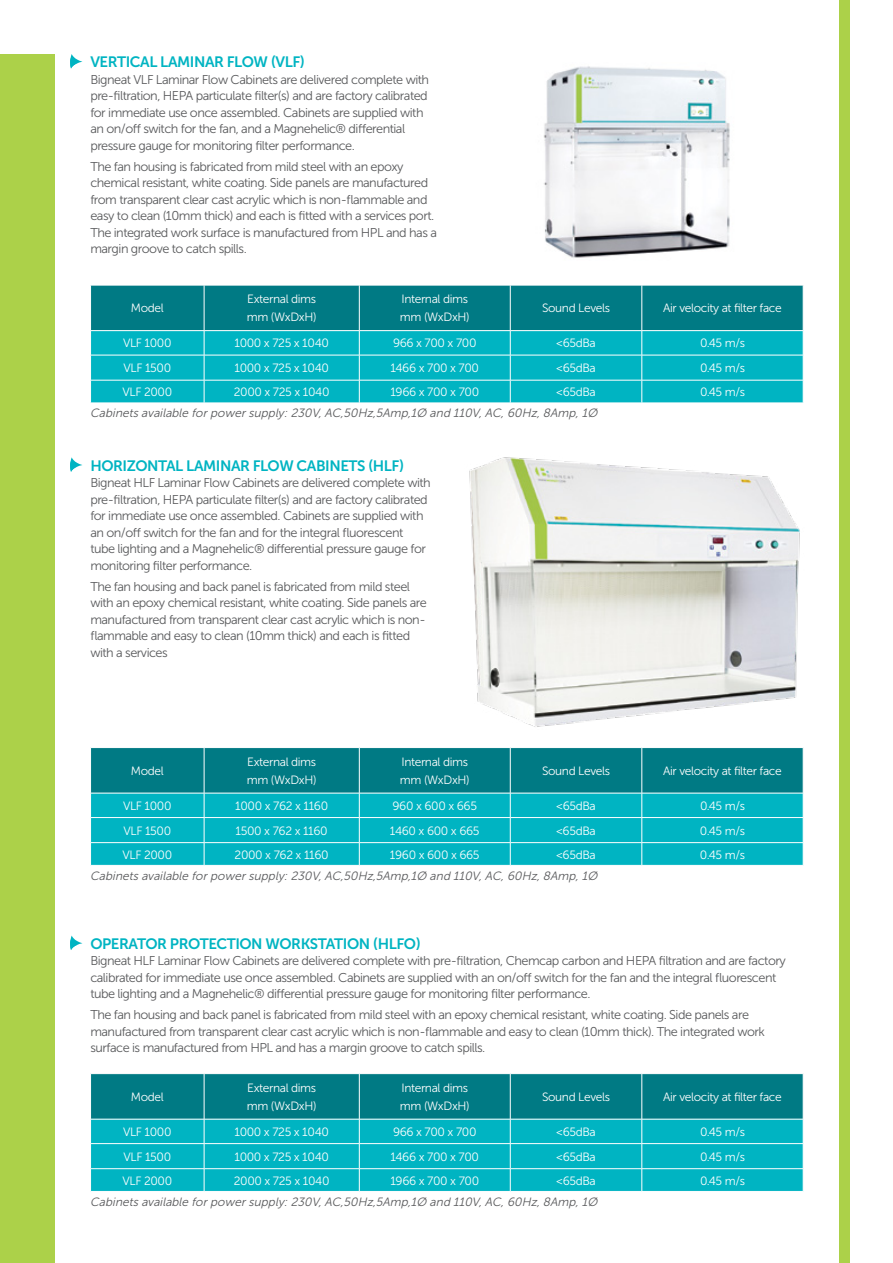
<style>
.page{position:relative;width:893px;height:1263px;background:#fff}
.page>*{position:absolute;margin:0;border:0;box-sizing:border-box;transform-origin:0 0}
.t1{font:15px "Museo Sans 700";letter-spacing:-.03em;color:#00b4c2}
.t2{font:12.75px/16.5px "Museo Sans 300";letter-spacing:-.04em;color:#58595b}
.t3{font:12px/18px "Museo Sans 300";letter-spacing:-.03em;color:#fff}
.t4{font:italic 12px "Museo Sans 300";color:#58595b}
</style>
<div class="page">
<img style="left:543px;top:66px;width:187px;height:192px">
<img style="left:469px;top:457px;width:331px;height:270px">
<div style="left:839px;top:0;width:10px;height:1263px;background:#acd149"></div>
<div style="left:0;top:54px;width:54px;height:1209px;background:#acd149"></div>
<svg style="left:90px;top:285px;width:714px;height:118px;background:#15a5b1"></svg>
<svg style="left:90px;top:747px;width:714px;height:118px;background:#15a5b0"></svg>
<svg style="left:90px;top:1073px;width:714px;height:118px;background:#15a5b0"></svg>
<svg style="left:70px;top:54px;width:12px;height:15px"></svg>
<svg style="left:70px;top:457px;width:12px;height:15px"></svg>
<svg style="left:70px;top:935px;width:12px;height:15px"></svg>
<p class="t1" style="left:90px;top:54px;width:216px">VERTICAL LAMINAR FLOW (VLF)</p>
<p class="t2" style="left:90px;top:71px;width:340px">Bigneat VLF Laminar Flow Cabinets are delivered complete with pre-filtration, HEPA particulate filter(s) and are factory calibrated for immediate use once assembled. Cabinets are supplied with an on/off switch for the fan, and a Magnehelic® differential pressure gauge for monitoring filter performance.</p>
<p class="t2" style="left:90px;top:158px;width:348px">The fan housing is fabricated from mild steel with an epoxy chemical resistant, white coating. Side panels are manufactured from transparent clear cast acrylic which is non-flammable and easy to clean (10mm thick) and each is fitted with a services port.<br>The integrated work surface is manufactured from HPL and has a margin groove to catch spills.</p>
<p class="t3" style="left:131px;top:299px;width:34px">Model</p>
<p class="t3" style="left:247px;top:290px;width:71px">External dims mm (WxDxH)</p>
<p class="t3" style="left:400px;top:290px;width:71px">Internal dims mm (WxDxH)</p>
<p class="t3" style="left:542px;top:299px;width:70px">Sound Levels</p>
<p class="t3" style="left:663px;top:299px;width:120px">Air velocity at filter face</p>
<p class="t3" style="left:123px;top:334px;width:50px">VLF 1000</p>
<p class="t3" style="left:234px;top:334px;width:96px">1000 x 725 x 1040</p>
<p class="t3" style="left:393px;top:334px;width:85px">966 x 700 x 700</p>
<p class="t3" style="left:556px;top:334px;width:41px">&lt;65dBa</p>
<p class="t3" style="left:700px;top:334px;width:47px">0.45 m/s</p>
<p class="t3" style="left:123px;top:359px;width:49px">VLF 1500</p>
<p class="t3" style="left:234px;top:359px;width:96px">1000 x 725 x 1040</p>
<p class="t3" style="left:390px;top:359px;width:90px">1466 x 700 x 700</p>
<p class="t3" style="left:556px;top:359px;width:41px">&lt;65dBa</p>
<p class="t3" style="left:700px;top:359px;width:47px">0.45 m/s</p>
<p class="t3" style="left:122px;top:383px;width:51px">VLF 2000</p>
<p class="t3" style="left:234px;top:383px;width:97px">2000 x 725 x 1040</p>
<p class="t3" style="left:390px;top:383px;width:90px">1966 x 700 x 700</p>
<p class="t3" style="left:556px;top:383px;width:41px">&lt;65dBa</p>
<p class="t3" style="left:700px;top:383px;width:47px">0.45 m/s</p>
<p class="t4" style="left:90px;top:407px;width:511px">Cabinets available forpowersupply :230V,AC,50Hz,5Amp,1Ø and 110V,AC,60Hz,8Amp,1Ø</p>
<p class="t1" style="left:90px;top:457px;width:315px">HORIZONTAL LAMINAR FLOW CABINETS (HLF)</p>
<p class="t2" style="left:90px;top:475px;width:342px">Bigneat HLF Laminar Flow Cabinets are delivered complete with pre-filtration, HEPA particulate filter(s) and are factory calibrated for immediate use once assembled. Cabinets are supplied with an on/off switch for the fan and for the integral fluorescent tube lighting and a Magnehelic® differential pressure gauge for monitoring filter performance.</p>
<p class="t2" style="left:90px;top:578px;width:338px">The fan housing and back panel is fabricated from mild steel with an epoxy chemical resistant, white coating. Side panels are manufactured from transparent clear cast acrylic which is non&shy;flammable and easy to clean (10mm thick) and each is fitted with a services</p>
<p class="t3" style="left:131px;top:762px;width:34px">Model</p>
<p class="t3" style="left:247px;top:753px;width:71px">External dims mm (WxDxH)</p>
<p class="t3" style="left:400px;top:753px;width:71px">Internal dims mm (WxDxH)</p>
<p class="t3" style="left:542px;top:762px;width:70px">Sound Levels</p>
<p class="t3" style="left:663px;top:762px;width:120px">Air velocity at filter face</p>
<p class="t3" style="left:123px;top:797px;width:50px">VLF 1000</p>
<p class="t3" style="left:235px;top:797px;width:95px">1000 x 762 x 1160</p>
<p class="t3" style="left:392px;top:797px;width:86px">960 x 600 x 665</p>
<p class="t3" style="left:556px;top:797px;width:41px">&lt;65dBa</p>
<p class="t3" style="left:700px;top:797px;width:47px">0.45 m/s</p>
<p class="t3" style="left:123px;top:821px;width:49px">VLF 1500</p>
<p class="t3" style="left:236px;top:821px;width:94px">1500 x 762 x 1160</p>
<p class="t3" style="left:390px;top:821px;width:91px">1460 x 600 x 665</p>
<p class="t3" style="left:556px;top:821px;width:41px">&lt;65dBa</p>
<p class="t3" style="left:700px;top:821px;width:47px">0.45 m/s</p>
<p class="t3" style="left:122px;top:845px;width:51px">VLF 2000</p>
<p class="t3" style="left:235px;top:845px;width:96px">2000 x 762 x 1160</p>
<p class="t3" style="left:390px;top:845px;width:91px">1960 x 600 x 665</p>
<p class="t3" style="left:556px;top:845px;width:41px">&lt;65dBa</p>
<p class="t3" style="left:700px;top:845px;width:47px">0.45 m/s</p>
<p class="t4" style="left:90px;top:869px;width:511px">Cabinets available forpowersupply :230V,AC,50Hz,5Amp,1Ø and 110V,AC,60Hz,8Amp,1Ø</p>
<p class="t1" style="left:90px;top:935px;width:332px">OPERATOR PROTECTION WORKSTATION (HLFO)</p>
<p class="t2" style="left:90px;top:953px;width:697px">Bigneat HLF Laminar Flow Cabinets are delivered complete with pre-filtration, Chemcap carbon and HEPA filtration and are factory calibrated for immediate use once assembled. Cabinets are supplied with an on/off switch for the fan and the integral fluorescent tube lighting and a Magnehelic® differential pressure gauge for monitoring filter performance.</p>
<p class="t2" style="left:90px;top:1007px;width:676px">The fan housing and back panel is fabricated from mild steel with an epoxy chemical resistant, white coating. Side panels are manufactured from transparent clear cast acrylic which is non-flammable and easy to clean (10mm thick). The integrated work surface is manufactured from HPL and has a margin groove to catch spills.</p>
<p class="t3" style="left:131px;top:1088px;width:34px">Model</p>
<p class="t3" style="left:247px;top:1079px;width:71px">External dims mm (WxDxH)</p>
<p class="t3" style="left:400px;top:1079px;width:71px">Internal dims mm (WxDxH)</p>
<p class="t3" style="left:542px;top:1088px;width:70px">Sound Levels</p>
<p class="t3" style="left:663px;top:1088px;width:120px">Air velocity at filter face</p>
<p class="t3" style="left:123px;top:1123px;width:50px">VLF 1000</p>
<p class="t3" style="left:234px;top:1123px;width:96px">1000 x 725 x 1040</p>
<p class="t3" style="left:393px;top:1123px;width:85px">966 x 700 x 700</p>
<p class="t3" style="left:556px;top:1123px;width:41px">&lt;65dBa</p>
<p class="t3" style="left:700px;top:1123px;width:47px">0.45 m/s</p>
<p class="t3" style="left:123px;top:1147px;width:49px">VLF 1500</p>
<p class="t3" style="left:234px;top:1147px;width:96px">1000 x 725 x 1040</p>
<p class="t3" style="left:390px;top:1147px;width:90px">1466 x 700 x 700</p>
<p class="t3" style="left:556px;top:1147px;width:41px">&lt;65dBa</p>
<p class="t3" style="left:700px;top:1147px;width:47px">0.45 m/s</p>
<p class="t3" style="left:122px;top:1171px;width:51px">VLF 2000</p>
<p class="t3" style="left:234px;top:1171px;width:97px">2000 x 725 x 1040</p>
<p class="t3" style="left:390px;top:1171px;width:90px">1966 x 700 x 700</p>
<p class="t3" style="left:556px;top:1171px;width:41px">&lt;65dBa</p>
<p class="t3" style="left:700px;top:1171px;width:47px">0.45 m/s</p>
<p class="t4" style="left:90px;top:1195px;width:511px">Cabinets available forpowersupply :230V,AC,50Hz,5Amp,1Ø and 110V,AC,60Hz,8Amp,1Ø</p>
</div>
